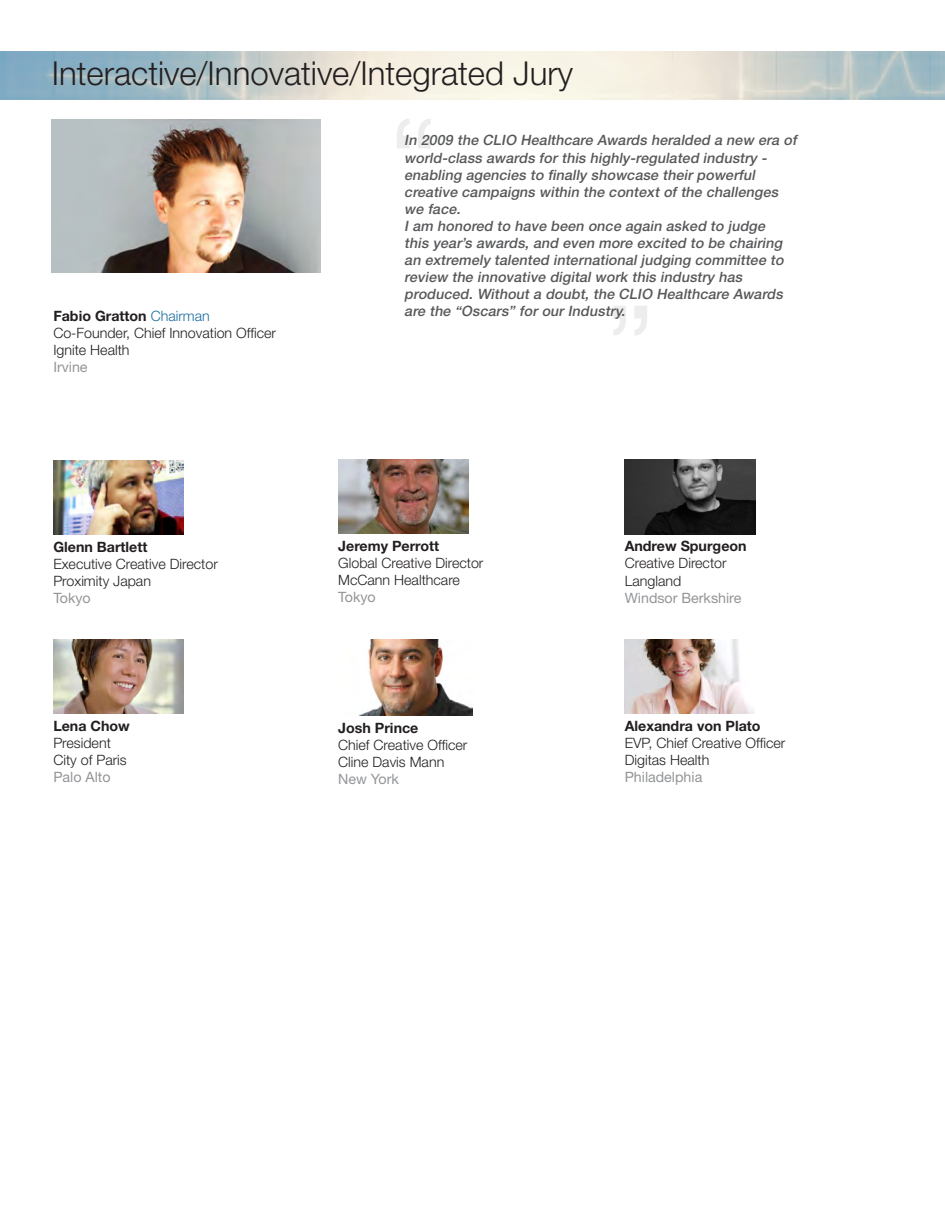
<style>
.page{position:relative;width:945px;height:1215px;background:#fff}
.page>*{position:absolute;margin:0;border:0;box-sizing:border-box;transform-origin:0 0}
.t1{font:115.5px "Helvetica Neue";color:#ededee}
.t2{font:300 33px "Helvetica Neue";color:#231f20}
.t3{font:italic 500 14.25px/17.1px "Helvetica Neue";color:#57585a}
.t4{font:300 14.25px/17.1px "Helvetica Neue";color:#231f20}
.t5{font:700 14.25px "Helvetica Neue";color:#231f20}
.t6{font:14.25px "Helvetica Neue";color:#939598}
.s1{font-weight:700}
.s2{color:#1a6e9e}
</style>
<div class="page">
<img style="left:0;top:52px;width:945px;height:47px">
<img style="left:53px;top:461px;width:130px;height:73px">
<img style="left:53px;top:640px;width:130px;height:74px">
<img style="left:338px;top:460px;width:130px;height:74px">
<img style="left:358px;top:639px;width:114px;height:77px">
<img style="left:625px;top:460px;width:131px;height:74px">
<img style="left:625px;top:640px;width:130px;height:74px">
<img style="left:52px;top:120px;width:268px;height:152px">
<h2 class="t2" style="left:52px;top:53px;width:523px">Interactive/Innovative/Integrated Jury</h2>
<p class="t4" style="left:53px;top:307px;width:224px"><span class="s1">Fabio Gratton</span> <span class="s2">Chairman<br></span>Co-Founder, Chief Innovation Officer<br>Ignite Health</p>
<p class="t6" style="left:53px;top:359px;width:36px">Irvine</p>
<h1 class="t1" style="left:389px;top:91px;width:51px">“</h1>
<p class="t3" style="left:404px;top:132px;width:397px">In 2009 the CLIO Healthcare Awards heralded a new era of world-class awards for this highly -regulated industry - enabling agencies to finally showcase their powerful creative campaigns within the context of the challenges we face.<br>I am honored to have been once again asked to judge<br>this year’s awards, and even more excited to be chairing an extremely talented international judging committee to review the innovative digital work this industry has produced. Without a doubt, the CLIO Healthcare Awards are the “Oscars” for our Industry.</p>
<h1 class="t1" style="left:606px;top:278px;width:51px">”</h1>
<p class="t5" style="left:53px;top:538px;width:96px">Glenn Bartlett</p>
<p class="t4" style="left:53px;top:555px;width:166px">Executive Creative Director<br>Proximity Japan</p>
<p class="t6" style="left:53px;top:589px;width:39px">Tokyo</p>
<p class="t5" style="left:53px;top:717px;width:78px">Lena Chow</p>
<p class="t4" style="left:53px;top:734px;width:75px">President<br>City of Paris</p>
<p class="t6" style="left:53px;top:769px;width:59px">Palo Alto</p>
<p class="t5" style="left:338px;top:537px;width:103px">Jeremy Perrott</p>
<p class="t4" style="left:338px;top:554px;width:147px">Global Creative Director<br>McCann Healthcare</p>
<p class="t6" style="left:338px;top:589px;width:39px">Tokyo</p>
<p class="t5" style="left:338px;top:719px;width:82px">Josh Prince</p>
<p class="t4" style="left:338px;top:736px;width:131px">Chief Creative Officer<br>Cline Davis Mann</p>
<p class="t6" style="left:338px;top:770px;width:62px">New York</p>
<p class="t5" style="left:625px;top:537px;width:123px">Andrew Spurgeon</p>
<p class="t4" style="left:625px;top:555px;width:103px">Creative Director<br>Langland</p>
<p class="t6" style="left:625px;top:589px;width:118px">Windsor Berkshire</p>
<p class="t5" style="left:625px;top:717px;width:137px">Alexandra von Plato</p>
<p class="t4" style="left:625px;top:734px;width:162px">EVP, Chief Creative Officer<br>Digitas Health</p>
<p class="t6" style="left:625px;top:768px;width:79px">Philadelphia</p>
</div>
